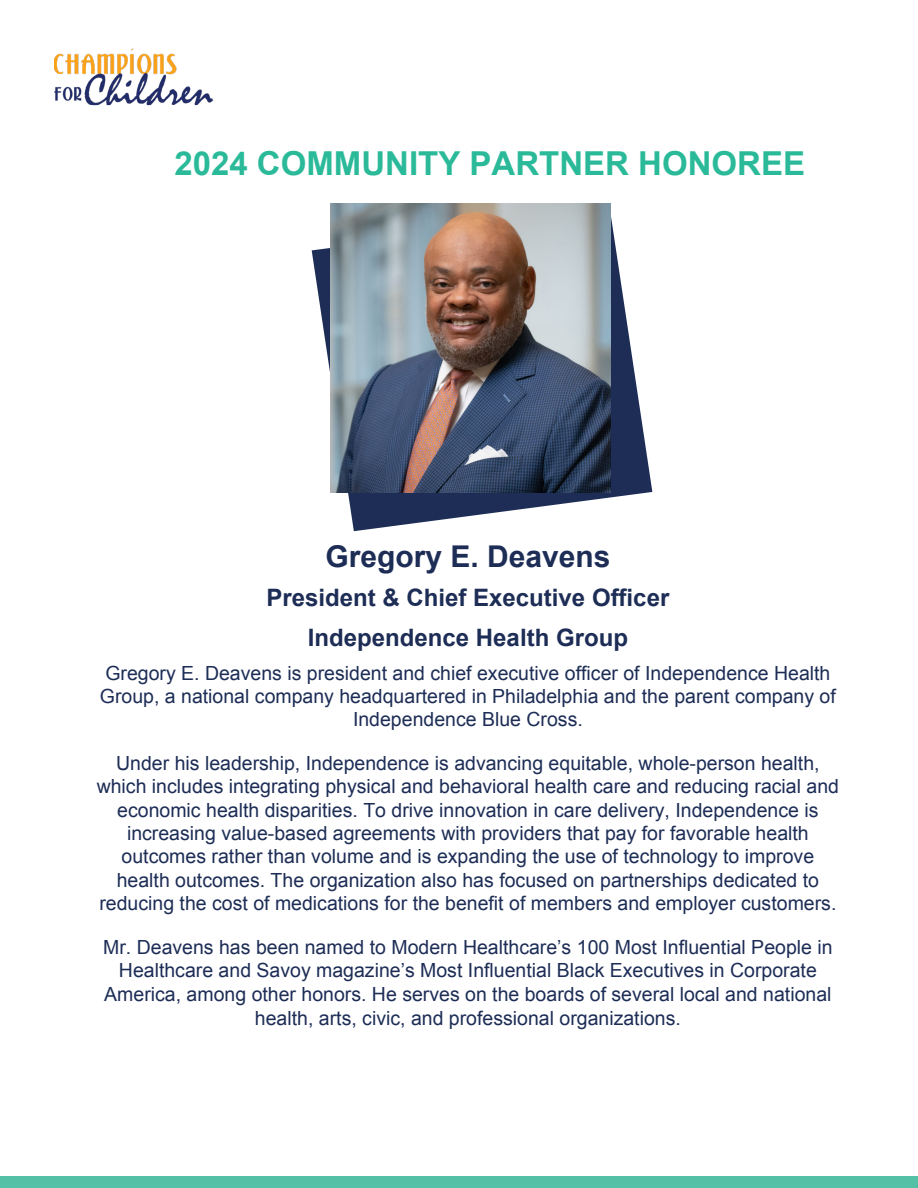
<style>
.page{position:relative;width:918px;height:1188px;background:#fff}
.page>*{position:absolute;margin:0;border:0;box-sizing:border-box;transform-origin:0 0}
.t1{font:700 33px "Arial";color:#2bba99}
.t2{font:700 30px "Arial";color:#1d2d56}
.t3{font:700 24px/39.9px "Arial";color:#1d2d56;text-align:center}
.t4{font:19.5px/23.4px "Arial";color:#1d2d56;text-align:center}
</style>
<div class="page">
<img style="left:54px;top:48px;width:159px;height:57px">
<div style="left:0;top:1177px;width:918px;height:11px;background:#54c0a5"></div>
<svg style="left:312px;top:217px;width:340px;height:314px"></svg>
<img style="left:330px;top:203px;width:281px;height:289px">
<h1 class="t1" style="left:174px;top:141px;width:632px">2024 COMMUNITY PARTNER HONOREE</h1>
<h2 class="t2" style="left:325px;top:537px;width:287px">Gregory E. Deavens</h2>
<p class="t3" style="left:267px;top:578px;width:404px">President &amp; Chief Executive Officer<br>Independence Health Group</p>
<p class="t4" style="left:100px;top:661px;width:737px">Gregory E. Deavens is president and chief executive officer of Independence Health<br>Group, a national company headquartered in Philadelphia and the parent company of<br>Independence Blue Cross.</p>
<p class="t4" style="left:97px;top:752px;width:744px">Under his leadership, Independence is advancing equitable, whole-person health, which includes integrating physical and behavioral health care and reducing racial and economic health disparities. To drive innovation in care delivery, Independence is increasing value-based agreements with providers that pay for favorable health outcomes rather than volume and is expanding the use of technology to improve health outcomes. The organization also has focused on partnerships dedicated to reducing the cost of medications for the benefit of members and employer customers.</p>
<p class="t4" style="left:103px;top:935px;width:731px;line-height:23.9px">Mr. Deavens has been named to Modern Healthcare’s 100 Most Influential People in Healthcare and Savoy magazine’s Most Influential Black Executives in Corporate America, among other honors. He serves on the boards of several local and national health, arts, civic, and professional organizations.</p>
</div>
